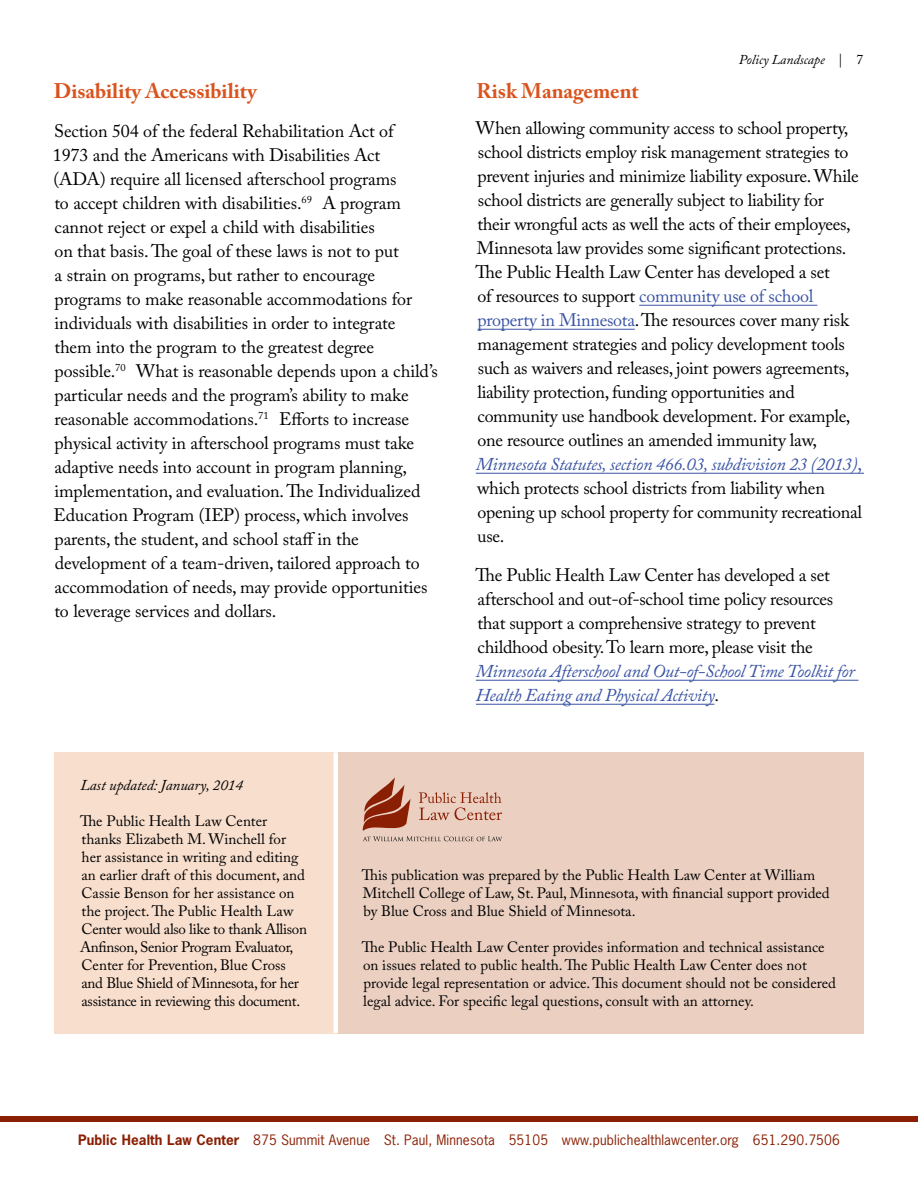
<style>
.page{position:relative;width:918px;height:1188px;background:#fff}
.page>*{position:absolute;margin:0;border:0;box-sizing:border-box;transform-origin:0 0}
.t1{font:700 21px "Adobe Caslon Pro";color:#d9531e}
.t2{font:18px/24px "Adobe Caslon Pro";letter-spacing:-.01em;color:#000}
.t3{font:italic 18px/24px "Adobe Caslon Pro";letter-spacing:-.015em;color:#3953a4}
.t4{font:15px/18px "Adobe Caslon Pro";color:#000}
.t5{font:italic 15px "Adobe Caslon Pro";color:#000}
.t6{font:13.5px "News Gothic Std";letter-spacing:.01em;color:#8a1f03}
.t7{font:italic 13.5px "Adobe Caslon Pro";color:#000}
.s1{font-style:normal}
.s2{color:#3953a4}
.s3{font-style:italic;color:#3953a4}
.s4{font-style:normal;color:#000}
.s5{font-weight:700}
</style>
<div class="page">
<div style="left:0;top:1116px;width:918px;height:6px;background:#8a1f03"></div>
<hr style="left:639px;top:305px;width:178px;height:1px;background:#3953a4">
<hr style="left:478px;top:329px;width:157px;height:1px;background:#3953a4">
<hr style="left:476px;top:473px;width:388px;height:1px;background:#3953a4">
<hr style="left:476px;top:680px;width:382px;height:1px;background:#3953a4">
<hr style="left:476px;top:704px;width:238px;height:1px;background:#3953a4">
<div style="left:54px;top:752px;width:282px;height:281px;background:#f8decd"></div>
<div style="left:336px;top:752px;width:528px;height:281px;background:#ebd0c2"></div>
<div style="left:333px;top:752px;width:5px;height:281px;background:#fff"></div>
<svg style="left:362px;top:777px;width:140px;height:64px"></svg>
<p class="t1" style="left:54px;top:79px;width:204px">Disability Accessibility</p>
<p class="t2" style="left:53px;top:119px;width:387px">Section 504 of the federal Rehabilitation Act of<br>1973 and the Americans with Disabilities Act<br>(ADA) require all licensed afterschool programs<br>to accept children with disabilities.<sup>69</sup> A program cannot reject or expel a child with disabilities<br>on that basis. The goal of these laws is not to put<br>a strain on programs, but rather to encourage programs to make reasonable accommodations for individuals with disabilities in order to integrate<br>them into the program to the greatest degree possible.<sup>70</sup> What is reasonable depends upon a child’s particular needs and the program’s ability to make reasonable accommodations.<sup>71</sup> Efforts to increase physical activity in afterschool programs must take adaptive needs into account in program planning, implementation, and evaluation. The Individualized Education Program (IEP) process, which involves parents, the student, and school staff in the development of a team-driven, tailored approach to accommodation of needs, may provide opportunities to leverage services and dollars.</p>
<p class="t7" style="left:739px;top:52px;width:126px">Policy Landscape <span class="s1">| 7</span></p>
<p class="t1" style="left:476px;top:79px;width:164px">Risk Management</p>
<p class="t2" style="left:476px;top:116px;width:388px">When allowing community access to school property, school districts employ risk management strategies to prevent injuries and minimize liability exposure. While school districts are generally subject to liability for<br>their wrongful acts as well the acts of their employees, Minnesota law provides some significant protections.<br>The Public Health Law Center has developed a set<br>of resources to support <span class="s2">community use of school property in Minnesota</span>. The resources cover many risk management strategies and policy development tools such as waivers and releases, joint powers agreements, liability protection, funding opportunities and community use handbook development. For example, one resource outlines an amended immunity law, <span class="s3">Minnesota Statutes, section 466.03, subdivision 23 (2013)</span><span class="s2">, </span>which protects school districts from liability when opening up school property for community recreational use.</p>
<p class="t2" style="left:476px;top:563px;width:359px">The Public Health Law Center has developed a set afterschool and out-of-school time policy resources that support a comprehensive strategy to prevent childhood obesity. To learn more, please visit the</p>
<p class="t3" style="left:476px;top:659px;width:381px">Minnesota Afterschool and Out-of-School Time Toolkit for<br>Health Eating and Physical Activity<span class="s4">.</span></p>
<p class="t5" style="left:80px;top:776px;width:164px">Last updated: January, 2014</p>
<p class="t4" style="left:80px;top:812px;width:228px">The Public Health Law Center thanks Elizabeth M. Winchell for her assistance in writing and editing an earlier draft of this document, and Cassie Benson for her assistance on the project. The Public Health Law Center would also like to thank Allison Anfinson, Senior Program Evaluator, Center for Prevention, Blue Cross and Blue Shield of Minnesota, for her assistance in reviewing this document.</p>
<p class="t4" style="left:362px;top:866px;width:469px">This publication was prepared by the Public Health Law Center at William<br>Mitchell College of Law, St. Paul, Minnesota, with financial support provided by Blue Cross and Blue Shield of Minnesota.</p>
<p class="t4" style="left:362px;top:938px;width:476px">The Public Health Law Center provides information and technical assistance on issues related to public health. The Public Health Law Center does not provide legal representation or advice. This document should not be considered legal advice. For specific legal questions, consult with an attorney.</p>
<p class="t6" style="left:78px;top:1131px;width:763px"><span class="s5">Public Health Law Center</span> 875 Summit Avenue St. Paul, Minnesota 55105 www.publichealthlawcenter.org 651.290.7506</p>
</div>
